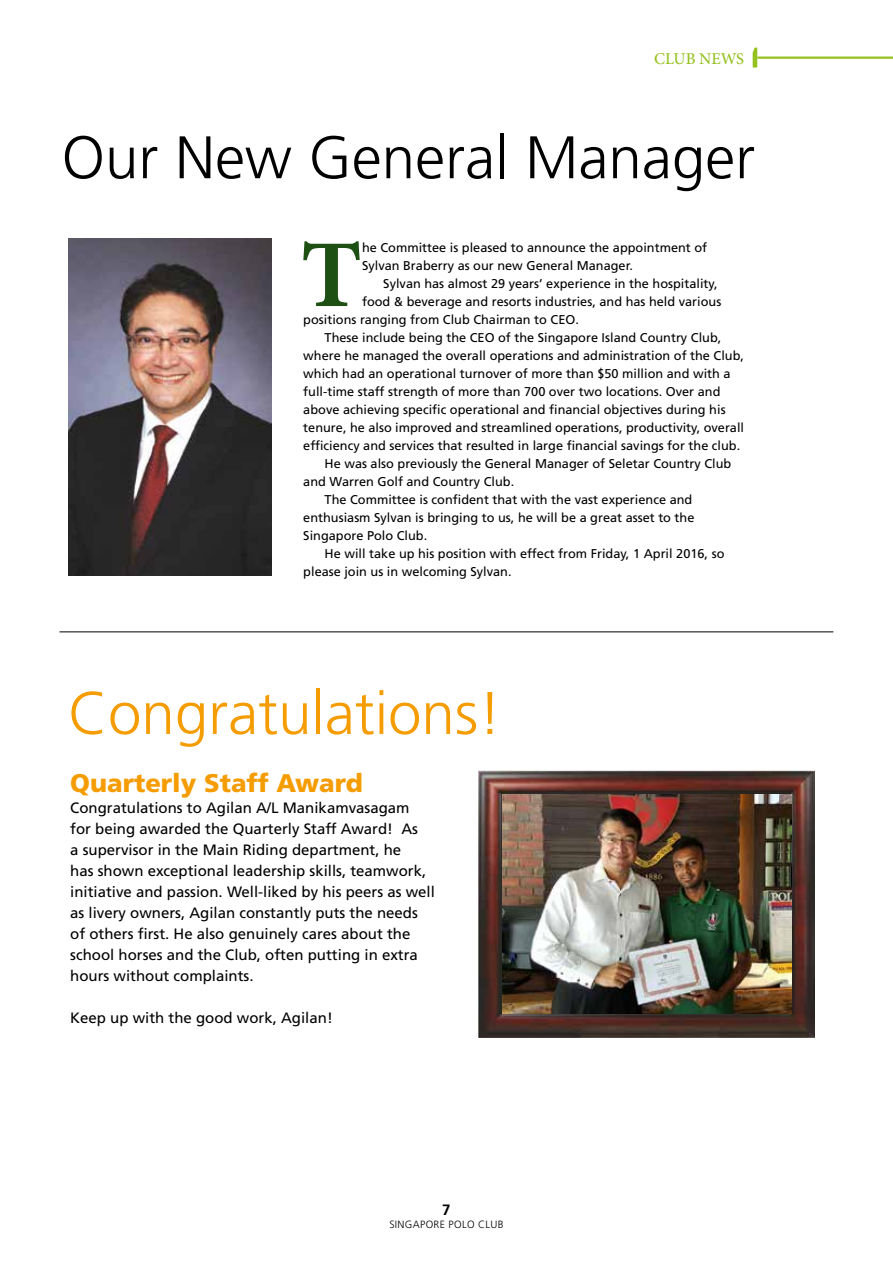
<style>
.page{position:relative;width:893px;height:1263px;background:#fff}
.page>*{position:absolute;margin:0;border:0;box-sizing:border-box;transform-origin:0 0}
.t1{font:700 95.85px "Minion Pro";color:#1e4f13}
.t2{font:300 60px "Frutiger LT Std";color:#000}
.t3{font:300 60px "Frutiger LT Std";color:#f59c00}
.t4{font:900 25.5px "Frutiger LT Std";color:#f59c00}
.t5{font:500 16.5px "Minion Pro";letter-spacing:-.005em;color:#95c11f}
.t6{font:15px/21px "Frutiger LT Std";color:#000}
.t7{font:700 15px "Frutiger LT Std";color:#000}
.t8{font:12.75px/18px "Frutiger LT Std";color:#000}
.t9{font:300 10.5px "Frutiger LT Std";letter-spacing:.03em;color:#000}
</style>
<div class="page">
<img style="left:478px;top:771px;width:337px;height:266px">
<svg style="left:753px;top:48px;width:4px;height:20px"></svg>
<hr style="left:757px;top:57px;width:136px;height:2px;background:#95c11f">
<img style="left:502px;top:794px;width:289px;height:219px">
<hr style="left:60px;top:631px;width:773px;height:1px;background:#000">
<img style="left:68px;top:239px;width:204px;height:337px">
<p class="t5" style="left:654px;top:47px;width:91px">CLUB NEWS</p>
<h2 class="t2" style="left:62px;top:124px;width:695px">Our New General Manager</h2>
<h1 class="t1" style="left:301px;top:208px;width:63px">T</h1>
<p class="t8" style="left:362px;top:239px;width:347px">he Committee is pleased to announce the appointment of<br>Sylvan Braberry as our new General Manager.</p>
<p class="t8" style="left:383px;top:275px;width:336px">Sylvan has almost 29 years’ experience in the hospitality,</p>
<p class="t8" style="left:362px;top:293px;width:361px">food &amp; beverage and resorts industries, and has held various</p>
<p class="t8" style="left:303px;top:311px;width:277px">positions ranging from Club Chairman to CEO.</p>
<p class="t8" style="left:325px;top:329px;width:398px">These include being the CEO of the Singapore Island Country Club,</p>
<p class="t8" style="left:303px;top:347px;width:442px">where he managed the overall operations and administration of the Club,</p>
<p class="t8" style="left:303px;top:365px;width:429px">which had an operational turnover of more than $50 million and with a</p>
<p class="t8" style="left:303px;top:383px;width:419px">full-time staff strength of more than 700 over two locations. Over and</p>
<p class="t8" style="left:303px;top:401px;width:424px">above achieving specific operational and financial objectives during his</p>
<p class="t8" style="left:303px;top:419px;width:442px">tenure, he also improved and streamlined operations, productivity, overall</p>
<p class="t8" style="left:303px;top:437px;width:438px">efficiency and services that resulted in large financial savings for the club.</p>
<p class="t8" style="left:325px;top:455px;width:408px">He was also previously the General Manager of Seletar Country Club</p>
<p class="t8" style="left:303px;top:473px;width:212px">and Warren Golf and Country Club.</p>
<p class="t8" style="left:325px;top:491px;width:369px">The Committee is confident that with the vast experience and</p>
<p class="t8" style="left:303px;top:509px;width:393px">enthusiasm Sylvan is bringing to us, he will be a great asset to the</p>
<p class="t8" style="left:303px;top:527px;width:125px">Singapore Polo Club.</p>
<p class="t8" style="left:325px;top:545px;width:401px">He will take up his position with effect from Friday, 1 April 2016, so</p>
<p class="t8" style="left:303px;top:563px;width:210px">please join us in welcoming Sylvan.</p>
<h2 class="t3" style="left:68px;top:679px;width:435px">Congratulations!</h2>
<h3 class="t4" style="left:70px;top:768px;width:294px">Quarterly Staff Award</h3>
<p class="t6" style="left:70px;top:798px;width:366px">Congratulations to Agilan A/L Manikamvasagam<br>for being awarded the Quarterly Staff Award! As<br>a supervisor in the Main Riding department, he<br>has shown exceptional leadership skills, teamwork, initiative and passion. Well-liked by his peers as well as livery owners, Agilan constantly puts the needs of others first. He also genuinely cares about the school horses and the Club, often putting in extra hours without complaints.</p>
<p class="t6" style="left:70px;top:1008px;width:264px">Keep up with the good work, Agilan!</p>
<p class="t7" style="left:442px;top:1201px;width:10px">7</p>
<p class="t9" style="left:389px;top:1218px;width:116px">SINGAPORE POLO CLUB</p>
</div>
